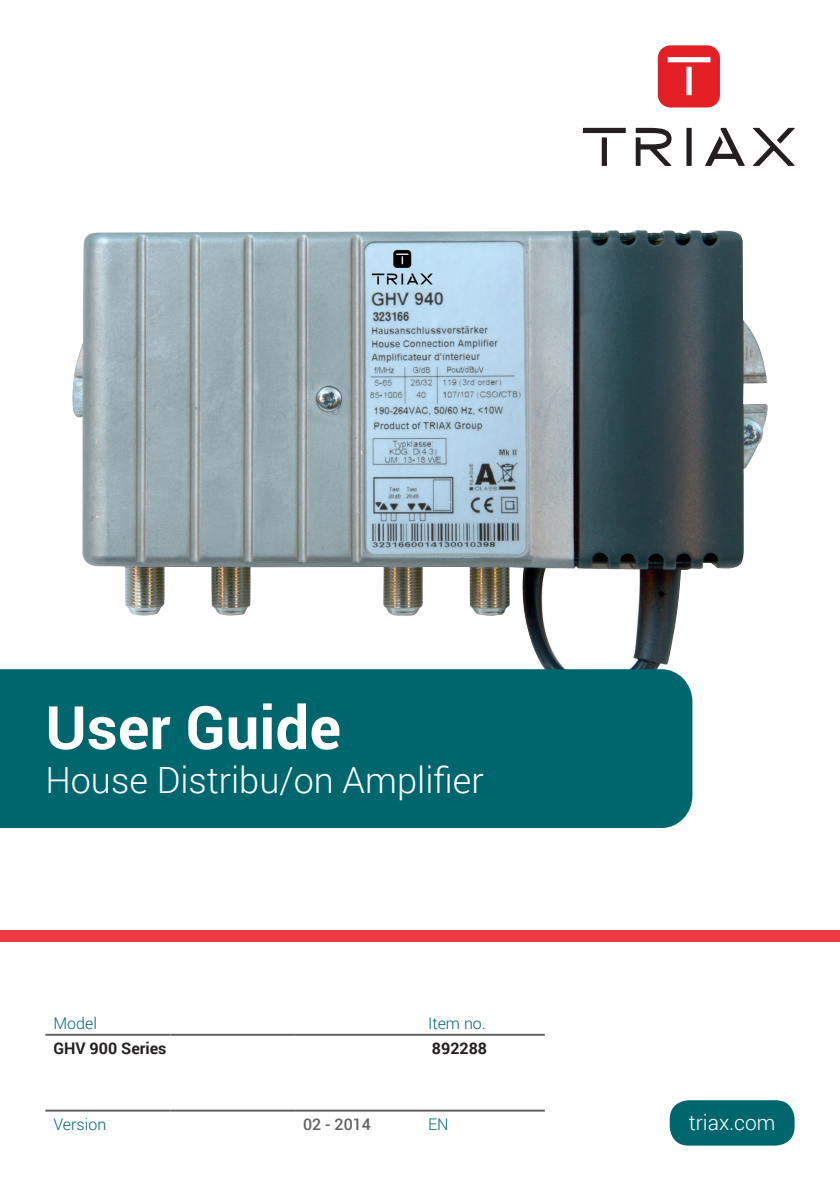
<style>
.page{position:relative;width:840px;height:1191px;background:#fff}
.page>*{position:absolute;margin:0;border:0;box-sizing:border-box;transform-origin:0 0}
.t1{font:700 60px "Roboto";color:#fff}
.Heading_36p{font:300 36px "Roboto";color:#fff}
.t2{font:300 21px "Roboto";color:#fff}
.t3{font:300 16px "Roboto";color:#00666e}
.Heading_36p-2{font:700 16px "Roboto";color:#231f20}
.Heading_18p_højresti{font:500 16px "Roboto";color:#636366}
</style>
<div class="page">
<img style="left:72px;top:230px;width:695px;height:469px">
<div style="left:0;top:669px;width:692px;height:159px;background:#00666e"></div>
<hr style="left:45px;top:1033px;width:125px;height:2px;background:#636366">
<hr style="left:170px;top:1033px;width:125px;height:2px;background:#636366">
<hr style="left:295px;top:1033px;width:125px;height:2px;background:#636366">
<hr style="left:420px;top:1033px;width:124px;height:2px;background:#636366">
<hr style="left:45px;top:1109px;width:125px;height:2px;background:#636366">
<hr style="left:170px;top:1109px;width:125px;height:2px;background:#636366">
<hr style="left:295px;top:1109px;width:125px;height:2px;background:#636366">
<hr style="left:420px;top:1109px;width:124px;height:2px;background:#636366">
<div style="left:0;top:930px;width:839px;height:11px;background:#ee3a41"></div>
<div style="left:686px;top:128px;width:5px;height:38px;background:#231f20"></div>
<svg style="left:635px;top:128px;width:36px;height:38px"></svg>
<svg style="left:752px;top:128px;width:42px;height:38px"></svg>
<div style="left:601px;top:137px;width:5px;height:29px;background:#231f20"></div>
<div style="left:582px;top:128px;width:43px;height:5px;background:#231f20"></div>
<svg style="left:705px;top:128px;width:39px;height:38px"></svg>
<div style="left:657px;top:45px;width:62px;height:62px;background:#e41f25;border-radius:13px"></div>
<div style="left:686px;top:67px;width:5px;height:28px;background:#fff"></div>
<div style="left:667px;top:57px;width:43px;height:5px;background:#fff"></div>
<div style="left:669px;top:1100px;width:125px;height:45px;background:#00666e;border-radius:19px"></div>
<p class="t1" style="left:45px;top:685px;width:297px">User Guide</p>
<p class="Heading_36p" style="left:45px;top:755px;width:439px">House Distribu/on Amplifier</p>
<p class="t3" style="left:53px;top:1012px;width:45px">Model</p>
<p class="t3" style="left:428px;top:1012px;width:59px">Item no.</p>
<p class="Heading_36p-2" style="left:53px;top:1037px;width:114px">GHV 900 Series</p>
<p class="Heading_36p-2" style="left:432px;top:1037px;width:57px">892288</p>
<p class="t3" style="left:53px;top:1113px;width:54px">Version</p>
<p class="Heading_18p_højresti" style="left:303px;top:1113px;width:69px">02 - 2014</p>
<p class="t3" style="left:428px;top:1113px;width:22px">EN</p>
<p class="t2" style="left:688px;top:1108px;width:88px">triax.com</p>
</div>
